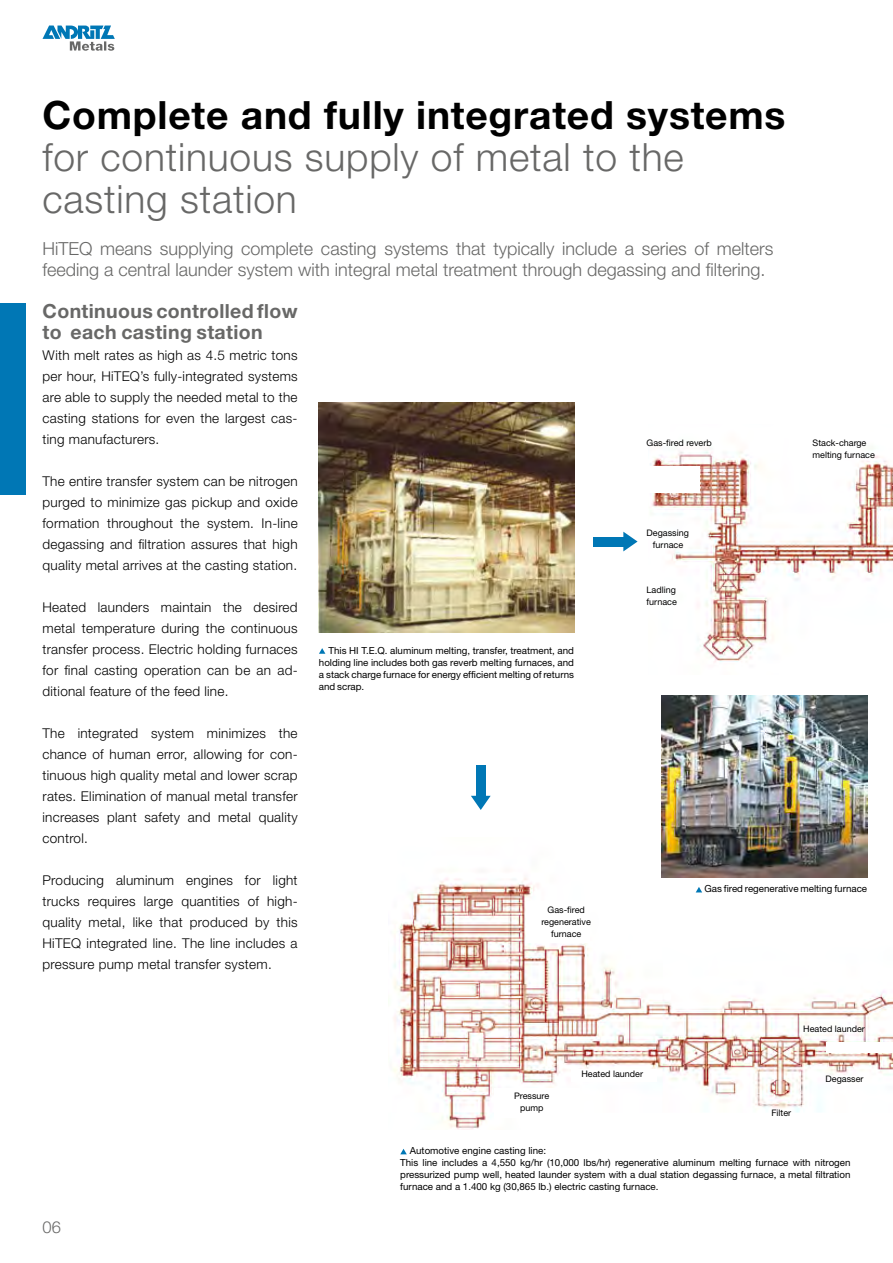
<style>
.page{position:relative;width:893px;height:1263px;background:#fff}
.page>*{position:absolute;margin:0;border:0;box-sizing:border-box;transform-origin:0 0}
.t1{font:300 39px "Helvetica Neue";letter-spacing:.02em;color:#686867}
.t2{font:700 39px "Helvetica Neue";letter-spacing:.02em;color:#000}
.t3{font:700 19.5px/21px "Helvetica Neue";letter-spacing:.02em;color:#686867}
.t4{font:300 18px/21px "Helvetica Neue";color:#686867}
.t5{font:300 16.5px "Helvetica Neue";color:#686867}
.t6{font:300 13.5px/21px "Helvetica Neue";letter-spacing:.02em;color:#000;text-align:justify}
.t7{font:9.75px/12px "Helvetica Neue";color:#000;text-align:justify}
.t8{font:9px/12px "Helvetica Neue";color:#000}
</style>
<div class="page">
<svg style="left:43px;top:26px;width:72px;height:25px"></svg>
<div style="left:0;top:303px;width:26px;height:192px;background:#0077b5"></div>
<img style="left:319px;top:402px;width:255px;height:231px">
<svg style="left:319px;top:648px;width:6px;height:6px"></svg>
<div style="left:593px;top:537px;width:30px;height:9px;background:#0077b5"></div>
<svg style="left:623px;top:532px;width:15px;height:19px"></svg>
<img style="left:650px;top:450px;width:243px;height:212px">
<img style="left:388px;top:838px;width:505px;height:291px">
<div style="left:827px;top:1042px;width:66px;height:10px;background:#fff"></div>
<div style="left:572px;top:1069px;width:85px;height:12px;background:#fff"></div>
<div style="left:494px;top:1089px;width:86px;height:29px;background:#fff"></div>
<div style="left:525px;top:901px;width:64px;height:42px;background:#fff"></div>
<svg style="left:400px;top:1149px;width:7px;height:5px"></svg>
<img style="left:661px;top:696px;width:206px;height:182px">
<div style="left:476px;top:765px;width:10px;height:31px;background:#0077b5"></div>
<svg style="left:471px;top:796px;width:20px;height:14px"></svg>
<svg style="left:696px;top:887px;width:6px;height:5px"></svg>
<div style="left:634px;top:466px;width:66px;height:26px;background:#fff"></div>
<p class="t2" style="left:43px;top:91px;width:744px">Complete and fully integrated systems</p>
<p class="t1" style="left:43px;top:133px;width:643px">for continuous supply of metal to the</p>
<p class="t1" style="left:43px;top:175px;width:256px">casting station</p>
<p class="t4" style="left:43px;top:238px;width:732px">HiTEQ means supplying complete casting systems that typically include a series of melters feeding a central launder system with integral metal treatment through degassing and filtering.</p>
<p class="t3" style="left:43px;top:300px;width:257px">Continuous controlled flow to each casting station</p>
<p class="t6" style="left:43px;top:344px;width:257px">With melt rates as high as 4.5 metric tons per hour, HiTEQ’s fully-integrated systems are able to supply the needed metal to the casting stations for even the largest cas&shy;ting manufacturers.</p>
<p class="t6" style="left:43px;top:470px;width:257px">The entire transfer system can be nitrogen purged to minimize gas pickup and oxide formation throughout the system. In-line degassing and filtration assures that high quality metal arrives at the casting station.</p>
<p class="t6" style="left:43px;top:596px;width:257px">Heated launders maintain the desired metal temperature during the continuous transfer process. Electric holding furnaces for final casting operation can be an ad&shy;ditional feature of the feed line.</p>
<p class="t6" style="left:43px;top:722px;width:257px">The integrated system minimizes the chance of human error, allowing for con&shy;tinuous high quality metal and lower scrap rates. Elimination of manual metal transfer increases plant safety and metal quality control.</p>
<p class="t6" style="left:43px;top:869px;width:257px">Producing aluminum engines for light trucks requires large quantities of high&shy;quality metal, like that produced by this HiTEQ integrated line. The line includes a pressure pump metal transfer system.</p>
<p class="t5" style="left:43px;top:1217px;width:20px">06</p>
<p class="t7" style="left:319px;top:644px;width:257px;text-indent:10px">This HI T.E.Q. aluminum melting, transfer, treatment, and holding line includes both gas reverb melting furnaces, and a stack charge furnace for energy efficient melting of returns and scrap.</p>
<p class="t8" style="left:647px;top:437px;width:67px">Gas-fired reverb</p>
<p class="t8" style="left:647px;top:527px;width:44px">Degassing</p>
<p class="t8" style="left:653px;top:539px;width:32px">furnace</p>
<p class="t8" style="left:647px;top:584px;width:32px">Ladling furnace</p>
<p class="t8" style="left:812px;top:437px;width:55px">Stack-charge</p>
<p class="t8" style="left:812px;top:449px;width:64px">melting furnace</p>
<p class="t8" style="left:547px;top:904px;width:39px">Gas-fired</p>
<p class="t8" style="left:541px;top:916px;width:51px">regenerative</p>
<p class="t8" style="left:551px;top:928px;width:32px">furnace</p>
<p class="t7" style="left:704px;top:883px;width:164px">Gas fired regenerative melting furnace</p>
<p class="t8" style="left:803px;top:1022px;width:63px">Heated launder</p>
<p class="t8" style="left:514px;top:1090px;width:37px">Pressure</p>
<p class="t8" style="left:520px;top:1102px;width:25px">pump</p>
<p class="t8" style="left:581px;top:1068px;width:63px">Heated launder</p>
<p class="t8" style="left:771px;top:1106px;width:21px">Filter</p>
<p class="t8" style="left:826px;top:1072px;width:39px">Degasser</p>
<p class="t7" style="left:410px;top:1145px;width:138px">Automotive engine casting line:</p>
<p class="t7" style="left:400px;top:1157px;width:452px">This line includes a 4,550 kg/hr (10,000 lbs/hr) regenerative aluminum melting furnace with nitrogen pressurized pump well, heated launder system with a dual station degassing furnace, a metal filtration furnace and a 1.400 kg (30,865 lb.) electric casting furnace.</p>
</div>
